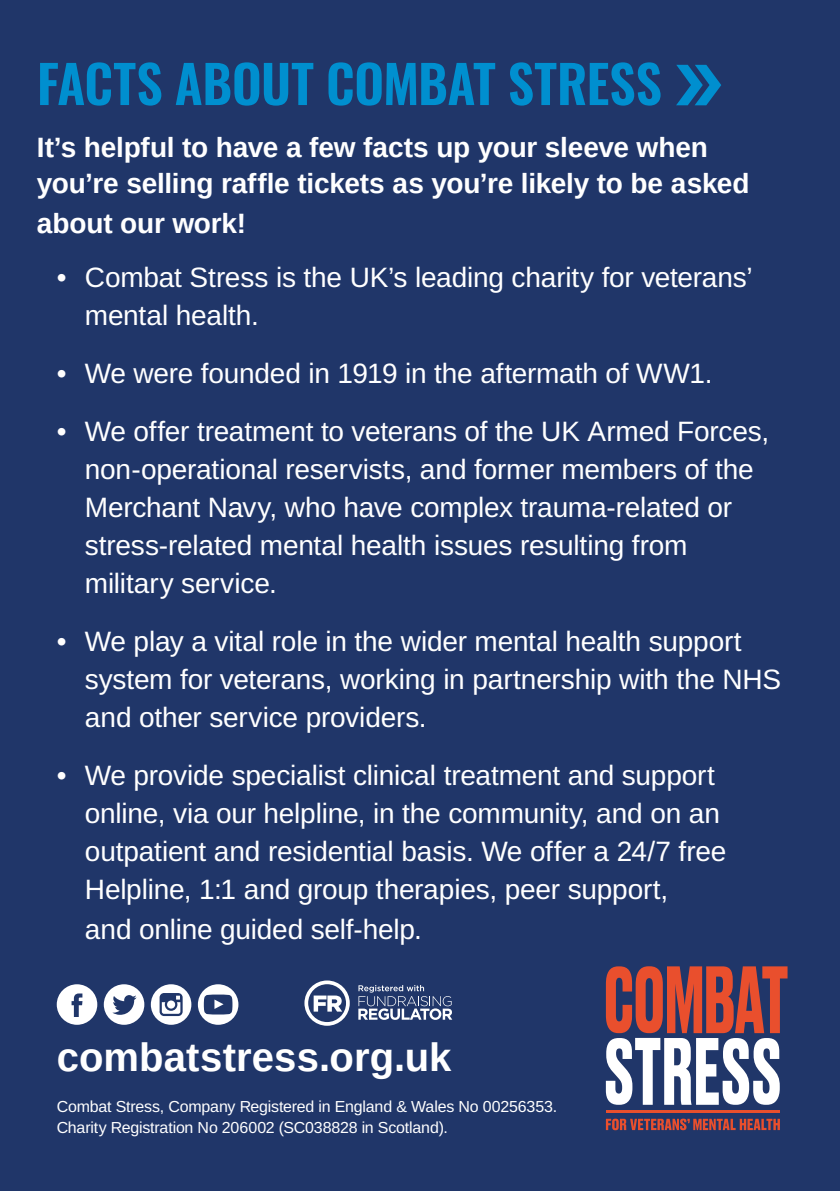
<style>
.page{position:relative;width:840px;height:1191px;background:#fff}
.page>*{position:absolute;margin:0;border:0;box-sizing:border-box;transform-origin:0 0}
.t1{font:600 52px "Oswald";letter-spacing:-.01em;color:#008fcf}
.t2{font:700 40px "Arimo";letter-spacing:.005em;color:#fff}
.t3{font:28px/38px "Arimo";letter-spacing:-.01em;color:#fff}
.t4{font:700 28px/36px "Arimo";letter-spacing:-.01em;color:#fff}
.t5{font:16px/21.4px "Arimo";letter-spacing:-.01em;color:#fff}
</style>
<div class="page">
<div style="left:0;top:0;width:839px;height:1191px;background:#203669"></div>
<svg style="left:57px;top:984px;width:40px;height:40px"></svg>
<svg style="left:104px;top:984px;width:40px;height:40px"></svg>
<svg style="left:151px;top:984px;width:40px;height:40px"></svg>
<svg style="left:198px;top:984px;width:40px;height:40px"></svg>
<svg style="left:676px;top:65px;width:44px;height:40px"></svg>
<svg style="left:304px;top:980px;width:45px;height:45px"></svg>
<svg style="left:358px;top:985px;width:94px;height:35px"></svg>
<hr style="left:605px;top:1110px;width:174px;height:3px;background:#e94f2d">
<svg style="left:605px;top:966px;width:182px;height:138px"></svg>
<svg style="left:605px;top:1118px;width:174px;height:12px"></svg>
<h1 class="t1" style="left:37px;top:57px;width:626px">FACTS ABOUT COMBAT STRESS</h1>
<p class="t4" style="left:37px;top:130px;width:713px">It’s helpful to have a few facts up your sleeve when you’re selling raffle tickets as you’re likely to be asked</p>
<p class="t4" style="left:37px;top:206px;width:210px">about our work!</p>
<p class="t3" style="left:85px;top:259px;width:668px;text-indent:-28px">• Combat Stress is the UK’s leading charity for veterans’ mental health.</p>
<p class="t3" style="left:57px;top:355px;width:657px">• We were founded in 1919 in the aftermath of WW1.</p>
<p class="t3" style="left:85px;top:413px;width:685px;text-indent:-28px">• We offer treatment to veterans of the UK Armed Forces, non-operational reservists, and former members of the Merchant Navy, who have complex trauma-related or stress-related mental health issues resulting from military service.</p>
<p class="t3" style="left:85px;top:623px;width:697px;text-indent:-28px">• We play a vital role in the wider mental health support system for veterans, working in partnership with the NHS and other service providers.</p>
<p class="t3" style="left:85px;top:757px;width:642px;line-height:38.6px;text-indent:-28px">• We provide specialist clinical treatment and support online, via our helpline, in the community, and on an outpatient and residential basis. We offer a 24/7 free Helpline, 1:1 and group therapies, peer support,<br>and online guided self-help.</p>
<h2 class="t2" style="left:57px;top:1030px;width:396px">combatstress.org.uk</h2>
<p class="t5" style="left:57px;top:1096px;width:501px">Combat Stress, Company Registered in England &amp; Wales No 00256353.<br>Charity Registration No 206002 (SC038828 in Scotland).</p>
</div>
